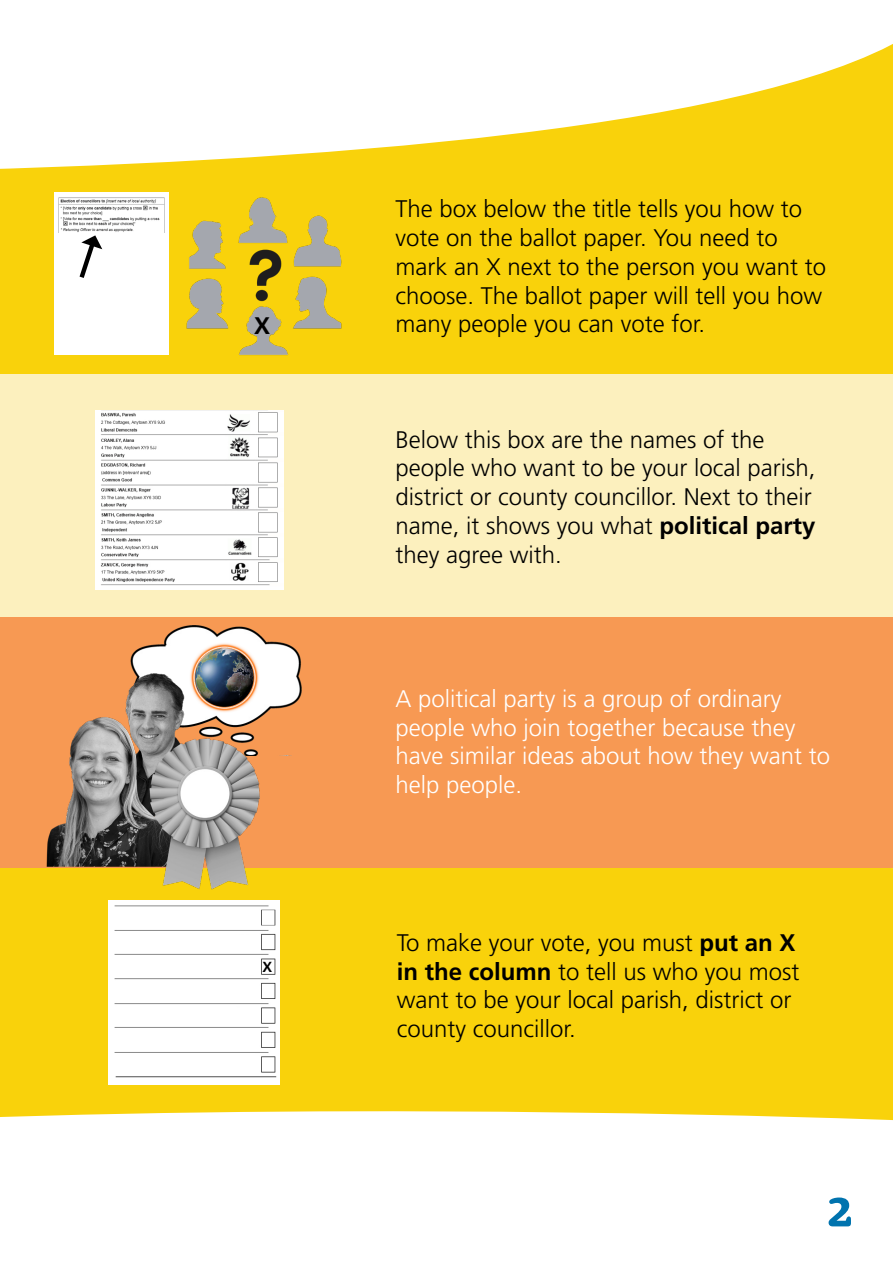
<style>
.page{position:relative;width:893px;height:1263px;background:#fff}
.page>*{position:absolute;margin:0;border:0;box-sizing:border-box;transform-origin:0 0}
.t1{font:700 54px "Rooney";color:#0073ae}
.t2{font:300 24px/28.8px "Frutiger LT Std";color:#000}
.t3{font:300 24px/28.8px "Frutiger LT Std";color:#fff}
.t4{font:700 24px "Frutiger LT Std";color:#000}
.t5{font:700 14.55px "Frutiger LT Std";color:#000}
.s1{font-weight:700}
</style>
<div class="page">
<div style="left:0;top:867px;width:893px;height:254px;background:#f9d20b"></div>
<svg style="left:0;top:44px;width:893px;height:330px;fill:#f9d20b"></svg>
<div style="left:0;top:617px;width:893px;height:250px;background:#f79953"></div>
<img style="left:109px;top:900px;width:170px;height:184px">
<div style="left:112px;top:911px;width:52px;height:14px;background:#fff"></div>
<div style="left:114px;top:935px;width:144px;height:17px;background:#fff"></div>
<div style="left:114px;top:957px;width:142px;height:17px;background:#fff"></div>
<div style="left:114px;top:983px;width:142px;height:17px;background:#fff"></div>
<div style="left:114px;top:1008px;width:142px;height:17px;background:#fff"></div>
<div style="left:114px;top:1031px;width:142px;height:19px;background:#fff"></div>
<div style="left:112px;top:1053px;width:142px;height:21px;background:#fff"></div>
<div style="left:0;top:374px;width:893px;height:243px;background:#fcf0be"></div>
<div style="left:54px;top:192px;width:115px;height:163px;background:#fff"></div>
<img style="left:183px;top:196px;width:162px;height:162px">
<img style="left:130px;top:625px;width:172px;height:131px">
<img style="left:37px;top:668px;width:224px;height:224px">
<img style="left:190px;top:642px;width:70px;height:71px">
<img style="left:58px;top:197px;width:107px;height:36px">
<img style="left:95px;top:410px;width:189px;height:180px">
<svg style="left:71px;top:232px;width:35px;height:1px"></svg>
<p class="t4" style="left:254px;top:312px;width:18px">X</p>
<p class="t5" style="left:263px;top:958px;width:11px">X</p>
<p class="t2" style="left:395px;top:195px;width:432px">The box below the title tells you how to vote on the ballot paper. You need to mark an X next to the person you want to choose. The ballot paper will tell you how many people you can vote for.</p>
<p class="t2" style="left:395px;top:425px;width:422px">Below this box are the names of the people who want to be your local parish, district or county councillor. Next to their name, it shows you what <span class="s1">political party </span>they agree with.</p>
<p class="t3" style="left:395px;top:684px;width:436px">A political party is a group of ordinary people who join together because they have similar ideas about how they want to help people.</p>
<p class="t2" style="left:397px;top:928px;width:404px">To make your vote, you must <span class="s1">put an X in the column</span> to tell us who you most want to be your local parish, district or county councillor.</p>
<p class="t1" style="left:827px;top:1172px;width:28px">2</p>
</div>
